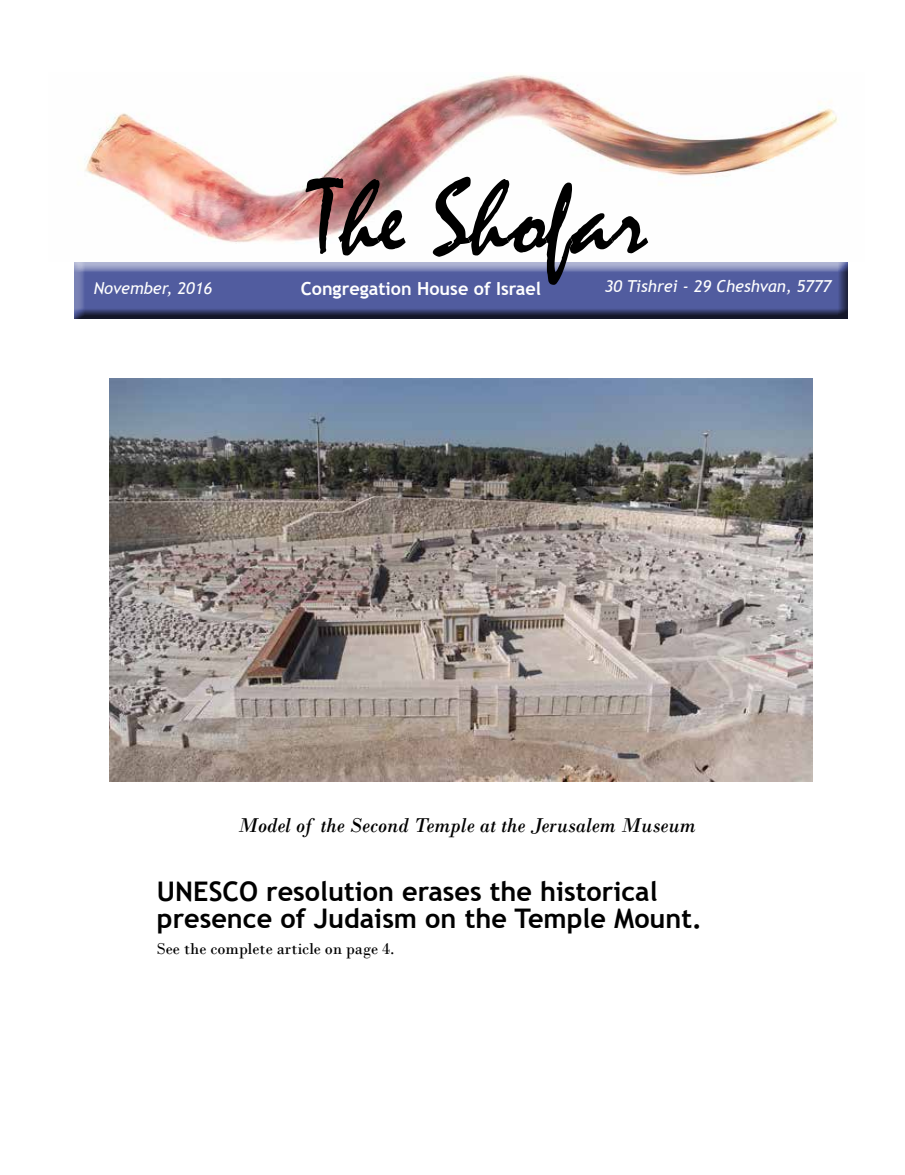
<style>
.page{position:relative;width:905px;height:1175px;background:#fff}
.page>*{position:absolute;margin:0;border:0;box-sizing:border-box;transform-origin:0 0}
.t1{font:108px "Mistral";color:#000}
.t2{font:700 27px/27px "Trebuchet MS";color:#000}
.t3{font:italic 21px "Bodoni";color:#000}
.t4{font:700 18px "Trebuchet MS";color:#fff}
.t5{font:italic 16.5px "Trebuchet MS";color:#fff}
.t6{font:16.5px "Bodoni";color:#000}
</style>
<div class="page">
<img style="left:84px;top:74px;width:754px;height:170px">
<div style="left:72px;top:262px;width:776px;height:60px;background:#000;opacity:.75"></div>
<img style="left:110px;top:378px;width:702px;height:404px">
<h1 class="t1" style="left:310px;top:154px;width:339px">The Shofar</h1>
<p class="t5" style="left:94px;top:278px;width:120px">November, 2016</p>
<p class="t4" style="left:301px;top:277px;width:242px">Congregation House of Israel</p>
<p class="t5" style="left:604px;top:276px;width:228px">30 Tishrei - 29 Cheshvan, 5777</p>
<p class="t3" style="left:238px;top:813px;width:459px">Model of the Second Temple at the Jerusalem Museum</p>
<p class="t2" style="left:157px;top:878px;width:546px">UNESCO resolution erases the historical presence of Judaism on the Temple Mount.</p>
<p class="t6" style="left:157px;top:938px;width:239px">See the complete article on page 4.</p>
</div>
